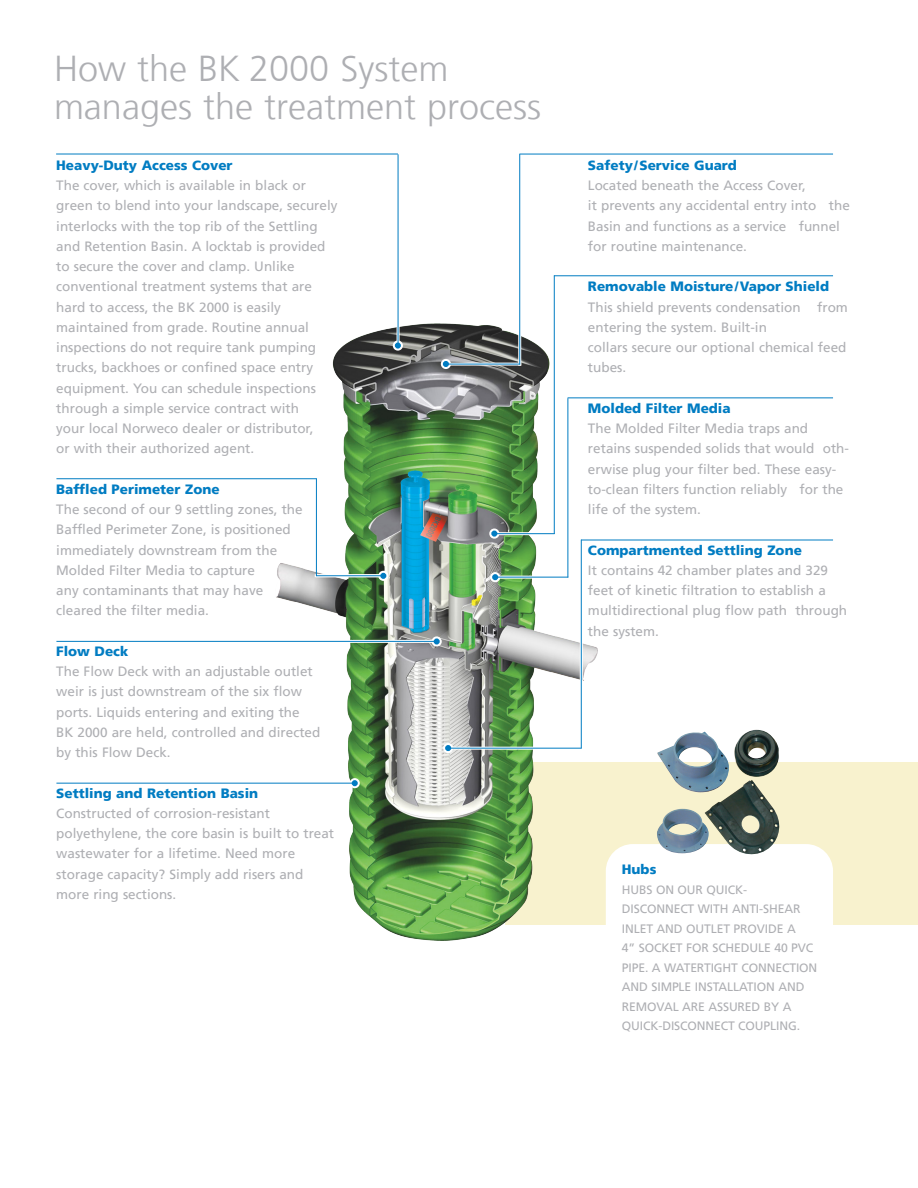
<style>
.page{position:relative;width:918px;height:1188px;background:#fff}
.page>*{position:absolute;margin:0;border:0;box-sizing:border-box;transform-origin:0 0}
.t1{font:300 36px/37.5px "Frutiger LT";color:#aeafb3}
.product_call_out{font:13.5px/20.2px "Frutiger LT";color:#aeafb3}
.product_head{font:900 13.5px "Frutiger LT";color:#007cc2}
.product_call_out-2{font:900 13.5px "Frutiger LT";color:#007cc2}
.extras_text{font:12.15px/19.5px "Frutiger LT";letter-spacing:-.01em;color:#aeafb3}
</style>
<div class="page">
<div style="left:506px;top:762px;width:412px;height:163px;background:#f8f2ce"></div>
<img style="left:261px;top:319px;width:351px;height:622px">
<div style="left:606px;top:844px;width:227px;height:224px;background:#fff;border-radius:27px"></div>
<hr style="left:518px;top:147px;width:3px;height:219px;background:#fff">
<hr style="left:450px;top:363px;width:71px;height:3px;background:#fff">
<div style="left:441px;top:359px;width:10px;height:10px;border:2px solid #fff;border-radius:50%"></div>
<hr style="left:519px;top:154px;width:1px;height:210px;background:#007cc2">
<hr style="left:397px;top:159px;width:3px;height:185px;background:#fff">
<hr style="left:56px;top:154px;width:342px;height:1px;background:#007cc2">
<svg style="left:443px;top:361px;width:6px;height:6px"></svg>
<hr style="left:448px;top:364px;width:72px;height:1px;background:#007cc2">
<div style="left:393px;top:340px;width:10px;height:11px;border:2px solid #fff;border-radius:50%"></div>
<svg style="left:395px;top:343px;width:6px;height:6px"></svg>
<hr style="left:398px;top:154px;width:1px;height:190px;background:#007cc2">
<hr style="left:56px;top:478px;width:260px;height:1px;background:#007cc2">
<hr style="left:56px;top:640px;width:381px;height:3px;background:#fff">
<div style="left:432px;top:636px;width:10px;height:11px;border:2px solid #fff;border-radius:50%"></div>
<div style="left:434px;top:638px;width:6px;height:7px;border:2px solid #007cc2;border-radius:50%"></div>
<hr style="left:56px;top:641px;width:381px;height:1px;background:#007cc2">
<hr style="left:80px;top:924px;width:186px;height:3px;background:#fff">
<hr style="left:56px;top:782px;width:299px;height:3px;background:#fff">
<div style="left:350px;top:778px;width:10px;height:10px;border:2px solid #fff;border-radius:50%"></div>
<svg style="left:352px;top:780px;width:6px;height:6px"></svg>
<hr style="left:56px;top:783px;width:299px;height:1px;background:#007cc2">
<hr style="left:498px;top:532px;width:57px;height:3px;background:#fff">
<div style="left:490px;top:529px;width:9px;height:9px;background:#f3f3f4;border-radius:50%"></div>
<div style="left:489px;top:529px;width:10px;height:10px;border:2px solid #fff;border-radius:50%"></div>
<svg style="left:491px;top:531px;width:6px;height:6px"></svg>
<hr style="left:496px;top:533px;width:59px;height:1px;background:#007cc2">
<hr style="left:495px;top:576px;width:74px;height:3px;background:#fff">
<hr style="left:554px;top:275px;width:1px;height:259px;background:#007cc2">
<hr style="left:554px;top:275px;width:279px;height:1px;background:#007cc2">
<hr style="left:568px;top:417px;width:265px;height:3px;background:#fff">
<hr style="left:449px;top:747px;width:134px;height:3px;background:#fff">
<div style="left:443px;top:743px;width:10px;height:10px;border:2px solid #fff;border-radius:50%"></div>
<svg style="left:445px;top:745px;width:6px;height:6px"></svg>
<hr style="left:566px;top:418px;width:3px;height:153px;background:#fff">
<hr style="left:568px;top:397px;width:265px;height:1px;background:#007cc2">
<div style="left:490px;top:572px;width:10px;height:10px;border:2px solid #fff;border-radius:50%"></div>
<svg style="left:492px;top:574px;width:6px;height:6px"></svg>
<hr style="left:568px;top:398px;width:1px;height:179px;background:#007cc2">
<hr style="left:580px;top:540px;width:3px;height:208px;background:#fff">
<hr style="left:581px;top:540px;width:1px;height:208px;background:#007cc2">
<hr style="left:581px;top:540px;width:252px;height:1px;background:#007cc2">
<hr style="left:519px;top:154px;width:314px;height:1px;background:#007cc2">
<hr style="left:315px;top:574px;width:69px;height:3px;background:#fff">
<div style="left:378px;top:571px;width:10px;height:10px;border:2px solid #fff;border-radius:50%"></div>
<svg style="left:380px;top:573px;width:6px;height:6px"></svg>
<hr style="left:316px;top:575px;width:68px;height:1px;background:#007cc2">
<hr style="left:316px;top:478px;width:1px;height:98px;background:#007cc2">
<hr style="left:448px;top:748px;width:134px;height:1px;background:#007cc2">
<img style="left:657px;top:730px;width:123px;height:125px">
<hr style="left:495px;top:577px;width:73px;height:1px;background:#007cc2">
<p class="t1" style="left:54px;top:50px;width:489px">How the BK 2000 System manages the treatment process</p>
<p class="product_head" style="left:56px;top:157px;width:178px">Heavy-Duty Access Cover</p>
<p class="product_call_out" style="left:56px;top:175px;width:283px">The cover, which is available in black or green to blend into your landscape, securely interlocks with the top rib of the Settling and Retention Basin. A locktab is provided to secure the cover and clamp. Unlike conventional treatment systems that are hard to access, the BK 2000 is easily maintained from grade. Routine annual inspections do not require tank pumping trucks, backhoes or confined space entry equipment. You can schedule inspections through a simple service contract with<br>your local Norweco dealer or distributor,<br>or with their authorized agent.</p>
<p class="product_head" style="left:56px;top:481px;width:165px">Baffled Perimeter Zone</p>
<p class="product_call_out" style="left:56px;top:499px;width:248px">The second of our 9 settling zones, the<br>Baffled Perimeter Zone, is positioned immediately downstream from the<br>Molded Filter Media to capture<br>any contaminants that may have cleared the filter media.</p>
<p class="product_head" style="left:56px;top:643px;width:74px">Flow Deck</p>
<p class="product_call_out" style="left:56px;top:661px;width:266px">The Flow Deck with an adjustable outlet weir is just downstream of the six flow ports. Liquids entering and exiting the<br>BK 2000 are held, controlled and directed by this Flow Deck.</p>
<p class="product_head" style="left:56px;top:785px;width:203px">Settling and Retention Basin</p>
<p class="product_call_out" style="left:56px;top:803px;width:279px">Constructed of corrosion-resistant polyethylene, the core basin is built to treat wastewater for a lifetime. Need more storage capacity? Simply add risers and more ring sections.</p>
<p class="product_head" style="left:588px;top:157px;width:150px">Safety/Service Guard</p>
<p class="product_call_out" style="left:588px;top:175px;width:263px">Located beneath the Access Cover,<br>it prevents any accidental entry into the Basin and functions as a service funnel for routine maintenance.</p>
<p class="product_head" style="left:588px;top:278px;width:243px">Removable Moisture/Vapor Shield</p>
<p class="product_call_out" style="left:588px;top:297px;width:261px">This shield prevents condensation from entering the system. Built-in<br>collars secure our optional chemical feed tubes.</p>
<p class="product_call_out-2" style="left:588px;top:400px;width:144px">Molded Filter Media</p>
<p class="product_call_out" style="left:588px;top:418px;width:263px">The Molded Filter Media traps and retains suspended solids that would oth&shy;erwise plug your filter bed. These easy&shy;to-clean filters function reliably for the life of the system.</p>
<p class="product_head" style="left:588px;top:542px;width:215px">Compartmented Settling Zone</p>
<p class="product_call_out" style="left:588px;top:560px;width:261px">It contains 42 chamber plates and 329 feet of kinetic filtration to establish a multidirectional plug flow path through the system.</p>
<p class="product_head" style="left:622px;top:861px;width:36px">Hubs</p>
<p class="extras_text" style="left:622px;top:880px;width:197px">HUBS ON OUR QUICK-<br>DISCONNECT WITH ANTI-SHEAR<br>INLET AND OUTLET PROVIDE A<br>4” SOCKET FOR SCHEDULE 40 PVC<br>PIPE. A WATERTIGHT CONNECTION<br>AND SIMPLE INSTALLATION AND<br>REMOVAL ARE ASSURED BY A<br>QUICK-DISCONNECT COUPLING.</p>
</div>
